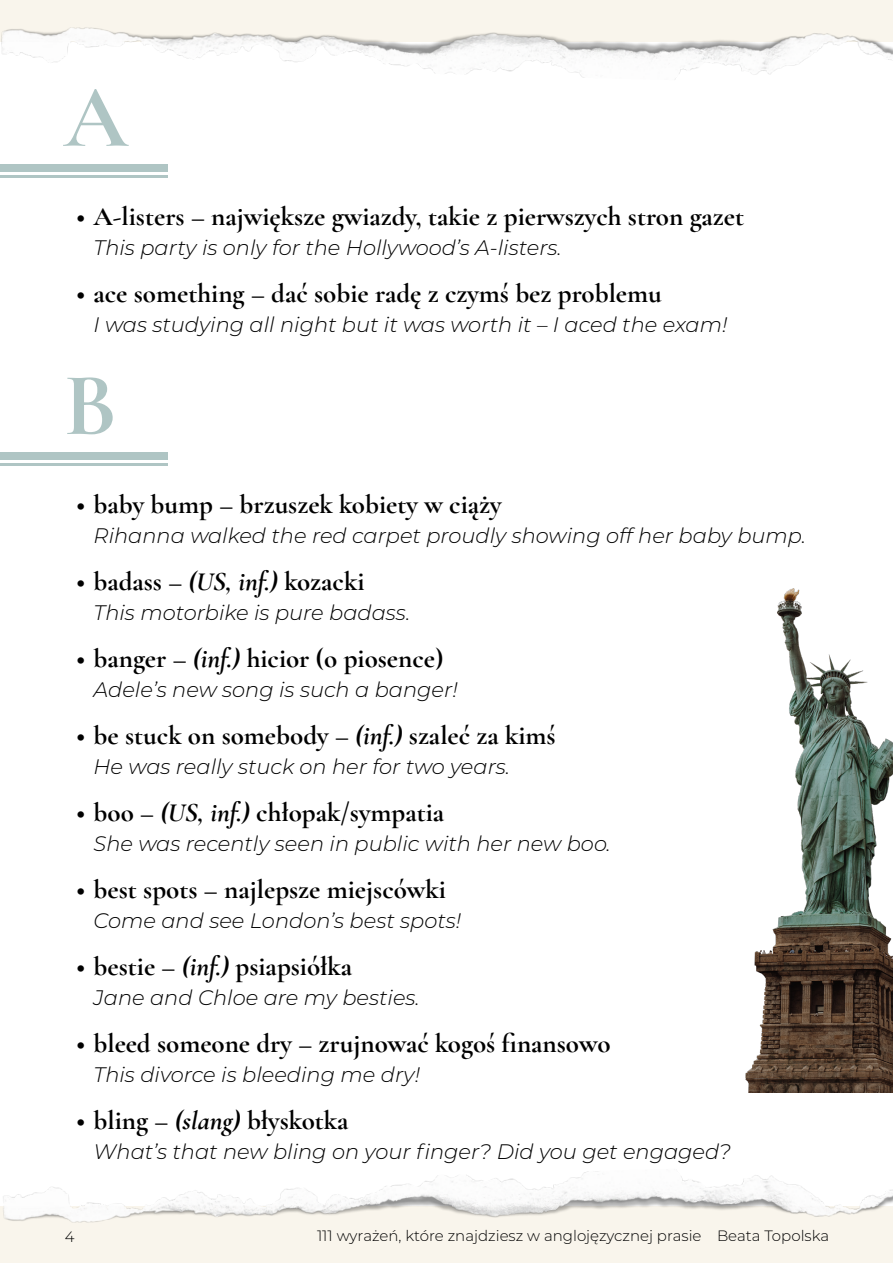
<style>
.page{position:relative;width:893px;height:1263px;background:#f9f5ec}
.page>*{position:absolute;margin:0;border:0;box-sizing:border-box;transform-origin:0 0}
.t1{font:700 90px "Cormorant Garamond";color:#afc5c4}
.t2{font:700 27px "Cormorant Garamond";color:#000}
.t3{font:italic 300 21px "Montserrat";color:#000}
.t4{font:300 15px "Montserrat";color:#000}
.s1{font-style:italic}
</style>
<div class="page">
<div style="left:0;top:43px;width:893px;height:1162px;background:#fff"></div>
<img style="left:0;top:27px;width:893px;height:52px">
<img style="left:0;top:1171px;width:893px;height:52px">
<div style="left:0;top:165px;width:168px;height:7px;background:#afc5c4"></div>
<hr style="left:0;top:175px;width:168px;height:3px;background:#afc5c4">
<div style="left:0;top:453px;width:168px;height:7px;background:#afc5c4"></div>
<hr style="left:0;top:463px;width:168px;height:3px;background:#afc5c4">
<img style="left:745px;top:588px;width:148px;height:505px">
<h1 class="t1" style="left:64px;top:61px;width:66px">A</h1>
<p class="t2" style="left:77px;top:199px;width:669px">• A-listers – największe gwiazdy, takie z pierwszych stron gazet</p>
<p class="t3" style="left:94px;top:233px;width:470px">This party is only for the Hollywood’s A-listers.</p>
<p class="t2" style="left:77px;top:276px;width:587px">• ace something – dać sobie radę z czymś bez problemu</p>
<p class="t3" style="left:94px;top:310px;width:635px">I was studying all night but it was worth it – I aced the exam!</p>
<h1 class="t1" style="left:64px;top:350px;width:55px">B</h1>
<p class="t2" style="left:77px;top:488px;width:427px">• baby bump – brzuszek kobiety w ciąży</p>
<p class="t3" style="left:94px;top:521px;width:714px">Rihanna walked the red carpet proudly showing off her baby bump.</p>
<p class="t2" style="left:77px;top:565px;width:289px">• badass – <span class="s1">(US, inf.)</span> kozacki</p>
<p class="t3" style="left:94px;top:598px;width:318px">This motorbike is pure badass.</p>
<p class="t2" style="left:77px;top:642px;width:368px">• banger – <span class="s1">(inf.)</span> hicior (o piosence)</p>
<p class="t3" style="left:94px;top:675px;width:366px">Adele’s new song is such a banger!</p>
<p class="t2" style="left:77px;top:719px;width:480px">• be stuck on somebody – <span class="s1">(inf.)</span> szaleć za kimś</p>
<p class="t3" style="left:94px;top:752px;width:418px">He was really stuck on her for two years.</p>
<p class="t2" style="left:77px;top:796px;width:369px">• boo – <span class="s1">(US, inf.)</span> chłopak/sympatia</p>
<p class="t3" style="left:94px;top:829px;width:519px">She was recently seen in public with her new boo.</p>
<p class="t2" style="left:77px;top:873px;width:371px">• best spots – najlepsze miejscówki</p>
<p class="t3" style="left:94px;top:906px;width:369px">Come and see London’s best spots!</p>
<p class="t2" style="left:77px;top:950px;width:277px">• bestie – <span class="s1">(inf.)</span> psiapsiółka</p>
<p class="t3" style="left:94px;top:983px;width:328px">Jane and Chloe are my besties.</p>
<p class="t2" style="left:77px;top:1027px;width:536px">• bleed someone dry – zrujnować kogoś finansowo</p>
<p class="t3" style="left:94px;top:1060px;width:328px">This divorce is bleeding me dry!</p>
<p class="t2" style="left:77px;top:1104px;width:274px">• bling – <span class="s1">(slang)</span> błyskotka</p>
<p class="t3" style="left:94px;top:1137px;width:639px">What’s that new bling on your finger? Did you get engaged?</p>
<p class="t4" style="left:65px;top:1227px;width:11px">4</p>
<p class="t4" style="left:317px;top:1226px;width:514px">111 wyrażeń, które znajdziesz w anglojęzycznej prasie Beata Topolska</p>
</div>
